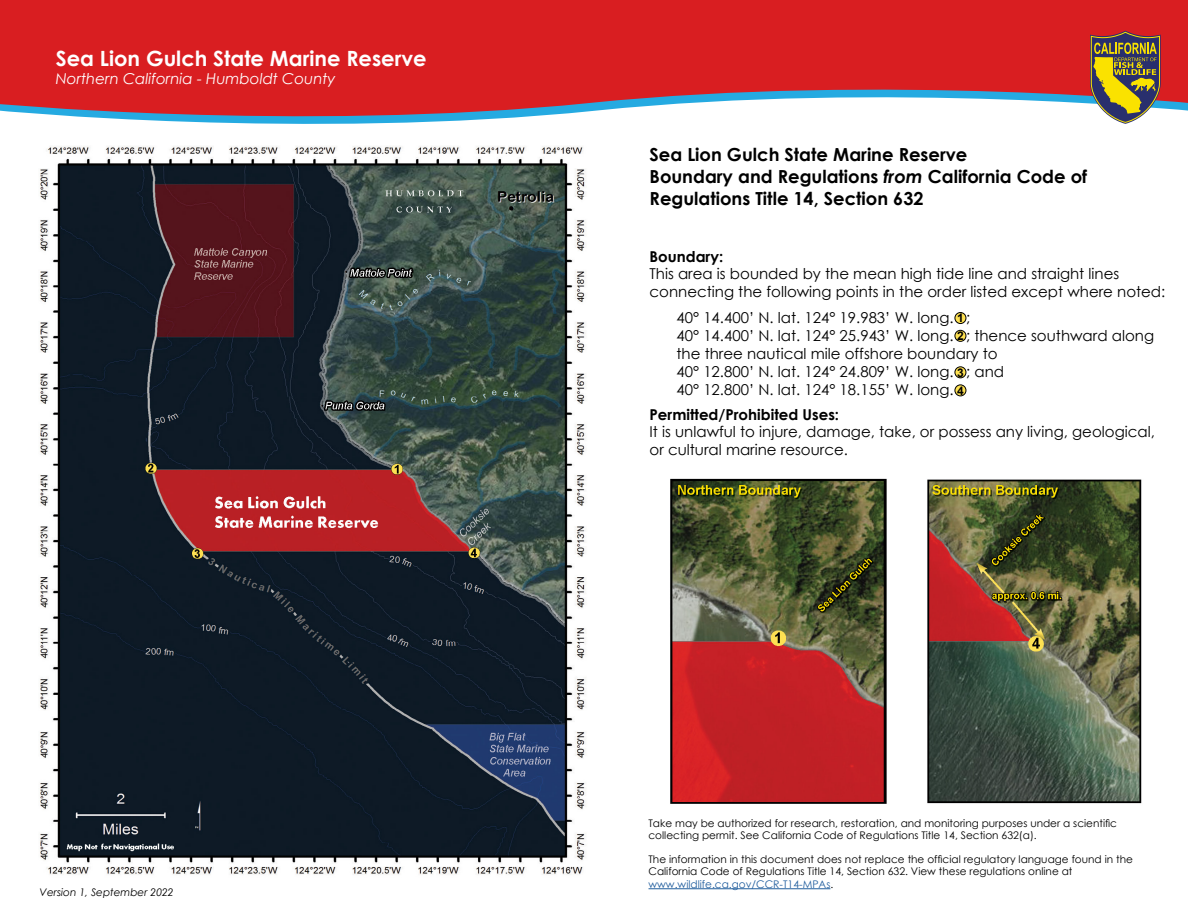
<style>
.page{position:relative;width:1188px;height:918px;background:#fff}
.page>*{position:absolute;margin:0;border:0;box-sizing:border-box;transform-origin:0 0}
.t1{font:700 21px "Century Gothic";color:#fff}
.t2{font:700 18px/21.6px "Century Gothic";color:#000}
.t3{font:15px/17.7px "Century Gothic";color:#000}
.t4{font:700 15px "Century Gothic";color:#000}
.t5{font:italic 15px "Century Gothic";color:#fff}
.t6{font:700 12px/17.4px "Arial";color:#000}
.t7{font:10.5px/12px "Century Gothic";color:#000}
.t8{font:10.5px "Century Gothic";color:#215e9e}
.t9{font:italic 10.5px "Century Gothic";color:#000}
.s1{font-style:italic}
.s2{color:#000}
</style>
<div class="page">
<svg style="left:0;top:0;width:1187px;height:124px;background:#d13d43"></svg>
<svg style="left:1090px;top:31px;width:71px;height:93px;background:#8e8155"></svg>
<svg style="left:1187px;top:0;width:1px;height:111px"></svg>
<hr style="left:649px;top:888px;width:181px;height:1px;background:#215e9e">
<div style="left:955px;top:313px;width:11px;height:11px;background:#ffe252;border-radius:50%"></div>
<div style="left:955px;top:312px;width:11px;height:12px;border:1px solid #000;border-radius:50%"></div>
<div style="left:955px;top:330px;width:11px;height:11px;background:#ffe252;border-radius:50%"></div>
<div style="left:955px;top:330px;width:11px;height:12px;border:1px solid #000;border-radius:50%"></div>
<div style="left:955px;top:367px;width:11px;height:11px;background:#ffe252;border-radius:50%"></div>
<div style="left:955px;top:367px;width:11px;height:11px;border:1px solid #000;border-radius:50%"></div>
<div style="left:955px;top:385px;width:11px;height:11px;background:#ffe252;border-radius:50%"></div>
<div style="left:955px;top:385px;width:11px;height:11px;border:1px solid #000;border-radius:50%"></div>
<img style="left:40px;top:146px;width:546px;height:729px">
<img style="left:670px;top:478px;width:472px;height:326px">
<h1 class="t1" style="left:56px;top:42px;width:372px">Sea Lion Gulch State Marine Reserve</h1>
<p class="t5" style="left:56px;top:68px;width:281px">Northern California - Humboldt County</p>
<p class="t9" style="left:40px;top:885px;width:136px">Version 1, September 2022</p>
<p class="t2" style="left:650px;top:143px;width:319px">Sea Lion Gulch State Marine Reserve</p>
<p class="t2" style="left:650px;top:165px;width:439px">Boundary and Regulations <span class="s1">from</span> California Code of<br>Regulations Title 14, Section 632</p>
<p class="t4" style="left:650px;top:245px;width:75px">Boundary:</p>
<p class="t3" style="left:650px;top:265px;width:517px">This area is bounded by the mean high tide line and straight lines connecting the following points in the order listed except where noted:</p>
<p class="t3" style="left:677px;top:308px;width:295px">40° 14.400’ N. lat. 124° 19.983’ W. long. ;</p>
<p class="t3" style="left:677px;top:326px;width:479px">40° 14.400’ N. lat. 124° 25.943’ W. long. ; thence southward along the three nautical mile offshore boundary to</p>
<p class="t3" style="left:677px;top:362px;width:329px">40° 12.800’ N. lat. 124° 24.809’ W. long. ; and</p>
<p class="t3" style="left:677px;top:380px;width:279px">40° 12.800’ N. lat. 124° 18.155’ W. long.</p>
<p class="t4" style="left:650px;top:403px;width:191px">Permitted/Prohibited Uses:</p>
<p class="t3" style="left:650px;top:423px;width:507px">It is unlawful to injure, damage, take, or possess any living, geological, or cultural marine resource.</p>
<p class="t6" style="left:957px;top:310px;width:8px">1<br>2</p>
<p class="t6" style="left:957px;top:364px;width:8px;line-height:18px">3<br>4</p>
<p class="t7" style="left:649px;top:817px;width:470px">Take may be authorized for research, restoration, and monitoring purposes under a scientific collecting permit. See California Code of Regulations Title 14, Section 632(a).</p>
<p class="t7" style="left:649px;top:852px;width:486px;line-height:12.6px">The information in this document does not replace the official regulatory language found in the<br>California Code of Regulations Title 14, Section 632. View these regulations online at</p>
<p class="t8" style="left:649px;top:877px;width:186px">www.wildlife.ca.gov/CCR-T14-MPAs<span class="s2">.</span></p>
</div>
